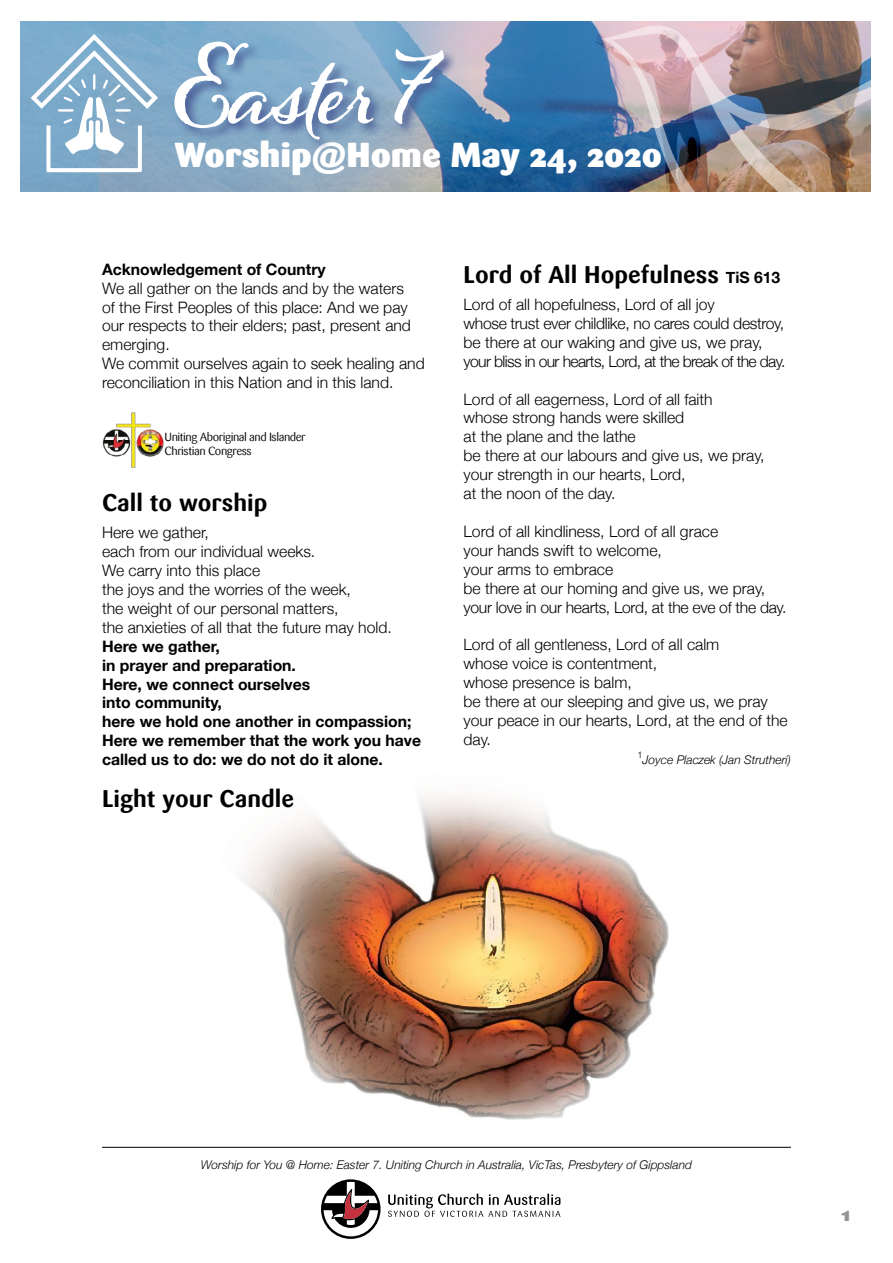
<style>
.page{position:relative;width:893px;height:1263px;background:#fff}
.page>*{position:absolute;margin:0;border:0;box-sizing:border-box;transform-origin:0 0}
.t1{font:700 99px "Alana";letter-spacing:-.035em;color:#fff}
.t2{font:900 34.5px "Sari";color:#fff}
.t3{font:700 24px "Sari";color:#000}
.t4{font:900 19.5px "Sari";color:#939393}
.t5{font:300 15.75px/18.9px "Helvetica Neue";color:#000}
.t6{font:700 15.75px/18.9px "Helvetica Neue";color:#000}
.t7{font:300 15.75px/18.9px "Helvetica Neue";letter-spacing:-.02em;color:#000}
.t8{font:italic 300 12px "Helvetica Neue";color:#000}
.t9{font:11.7px/14.4px "Sari";letter-spacing:-.04em;color:#000}
.s1{font-family:"Helvetica Neue";font-size:15.75px}
</style>
<div class="page">
<img style="left:243px;top:796px;width:426px;height:324px">
<img style="left:20px;top:22px;width:581px;height:170px">
<svg style="left:31px;top:34px;width:127px;height:138px"></svg>
<img style="left:601px;top:21px;width:270px;height:171px">
<div style="left:172px;top:40px;width:285px;height:114px;background:#465792;opacity:.91"></div>
<svg style="left:388px;top:1194px;width:172px;height:23px"></svg>
<svg style="left:321px;top:1179px;width:60px;height:60px"></svg>
<hr style="left:102px;top:1147px;width:689px;height:1px;background:#000">
<img style="left:102px;top:412px;width:62px;height:56px">
<h1 class="t1" style="left:174px;top:31px;width:264px">Easter 7</h1>
<h2 class="t2" style="left:174px;top:134px;width:489px">Worship@Home May 24, 2020</h2>
<p class="t6" style="left:102px;top:260px;width:225px">Acknowledgement of Country</p>
<p class="t5" style="left:102px;top:277px;width:324px">We all gather on the lands and by the waters<br>of the First Peoples of this place: And we pay our respects to their elders; past, present and emerging.<br>We commit ourselves again to seek healing and reconciliation in this Nation and in this land.</p>
<p class="t9" style="left:165px;top:430px;width:143px">Uniting Aboriginal and Islander<br>Christian Congress</p>
<h3 class="t3" style="left:102px;top:488px;width:167px">Call to worship</h3>
<p class="t5" style="left:102px;top:522px;width:291px">Here we gather,<br>each from our individual weeks.<br>We carry into this place<br>the joys and the worries of the week,<br>the weight of our personal matters,<br>the anxieties of all that the future may hold.</p>
<p class="t6" style="left:102px;top:637px;width:321px">Here we gather,<br>in prayer and preparation.<br>Here, we connect ourselves<br>into community,<br>here we hold one another in compassion;<br>Here we remember that the work you have called us to do: we do not do it alone.</p>
<h3 class="t3" style="left:102px;top:784px;width:194px">Light your Candle</h3>
<h3 class="t3" style="left:463px;top:260px;width:318px">Lord of All Hopefulness <span class="s1">TiS 613</span></h3>
<p class="t7" style="left:463px;top:294px;width:323px">Lord of all hopefulness, Lord of all joy<br>whose trust ever childlike, no cares could destroy, be there at our waking and give us, we pray, your bliss in our hearts, Lord, at the break of the day.</p>
<p class="t5" style="left:463px;top:388px;width:303px">Lord of all eagerness, Lord of all faith<br>whose strong hands were skilled<br>at the plane and the lathe<br>be there at our labours and give us, we pray, your strength in our hearts, Lord,<br>at the noon of the day.</p>
<p class="t5" style="left:463px;top:521px;width:324px">Lord of all kindliness, Lord of all grace<br>your hands swift to welcome,<br>your arms to embrace<br>be there at our homing and give us, we pray, your love in our hearts, Lord, at the eve of the day.</p>
<p class="t5" style="left:463px;top:634px;width:326px">Lord of all gentleness, Lord of all calm<br>whose voice is contentment,<br>whose presence is balm,<br>be there at our sleeping and give us, we pray your peace in our hearts, Lord, at the end of the day.</p>
<p class="t8" style="left:637px;top:750px;width:155px"><sup>1</sup>Joyce Placzek (Jan Strutherí)</p>
<p class="t8" style="left:201px;top:1155px;width:493px">Worship for You @ Home: Easter 7. Uniting Church in Australia, VicTas, Presbytery of Gippsland</p>
<p class="t4" style="left:842px;top:1202px;width:10px">1</p>
</div>
